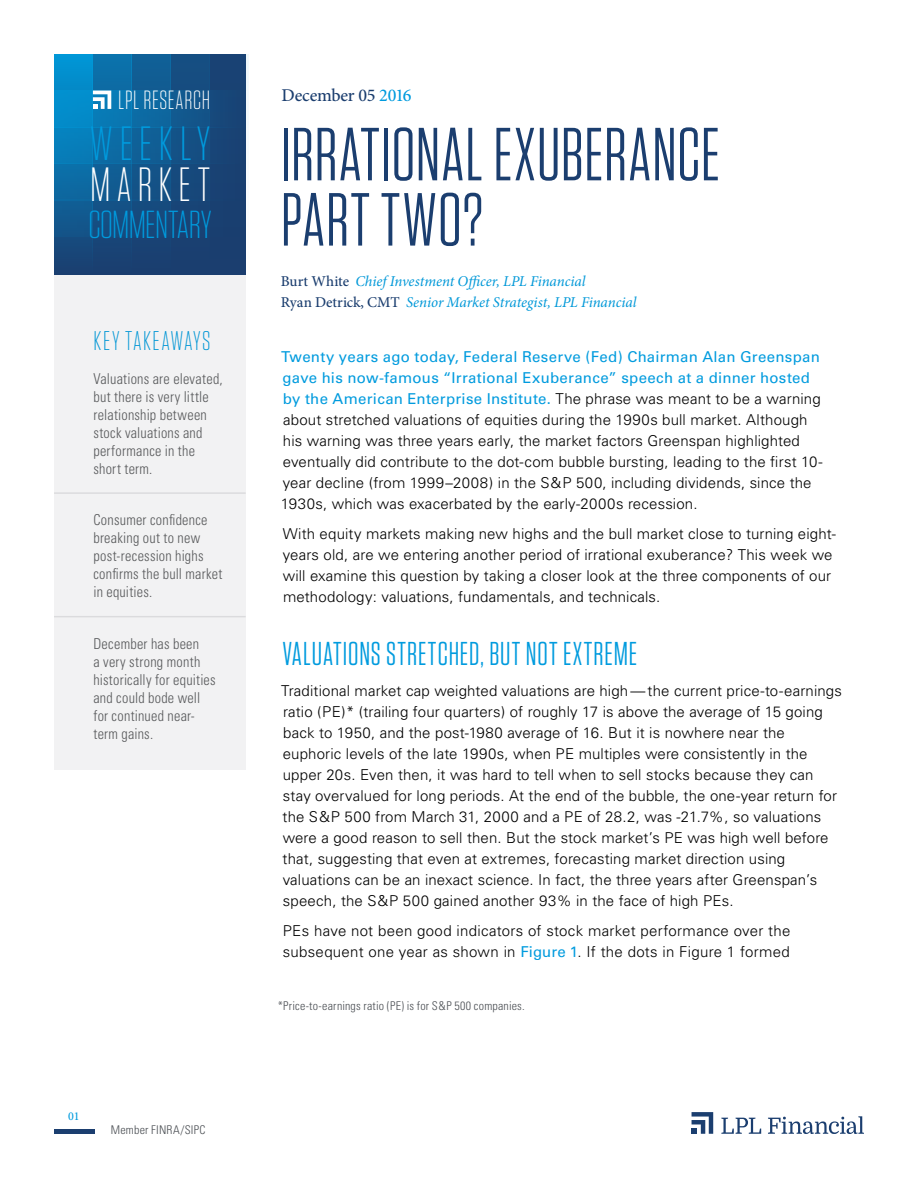
<style>
.page{position:relative;width:918px;height:1188px;background:#fff}
.page>*{position:absolute;margin:0;border:0;box-sizing:border-box;transform-origin:0 0}
.t1{font:75px/65.2px "Tungsten Narrow";letter-spacing:.01em;color:#1b3e6f}
.t2{font:300 48px "Tungsten Narrow";letter-spacing:.13em;color:#fff}
.t3{font:300 48px "Tungsten Narrow";letter-spacing:.135em;color:#009bde;scale:1.04 1}
.t4{font:300 39px "Tungsten Narrow";letter-spacing:-.015em;color:#009bde;scale:1.04 1}
.t5{font:33px "Tungsten Narrow";letter-spacing:.03em;color:#009bde}
.t6{font:300 27px "Tungsten Narrow";letter-spacing:.055em;color:#0497d5;scale:1.04 1}
.t7{font:300 26.25px "Tungsten Narrow";letter-spacing:.025em;color:#fff}
.t8{font:500 18px "Minion Pro";letter-spacing:-.015em;color:#1b3e6f}
.t9{font:300 15px/21px "Univers";letter-spacing:.01em;color:#000}
.t10{font:300 condensed 15px/18px "Univers";letter-spacing:.015em;color:#58595b;scale:.95 1}
.t11{font:italic 15px/21.5px "Minion Pro";letter-spacing:-.005em;color:#0098d8}
.t12{font:300 condensed 12px "Univers";letter-spacing:.015em;color:#4b4f54}
.t13{font:500 12px "Minion Pro";color:#009bde}
.s1{color:#009bde}
.s2{font-weight:500;font-style:normal;color:#1b3e6f}
.s3{font-weight:400;color:#009bde}
</style>
<div class="page">
<svg style="left:93px;top:54px;width:39px;height:221px;background:#106198"></svg>
<div style="left:209px;top:54px;width:39px;height:220px;background:#194274"></div>
<svg style="left:171px;top:54px;width:38px;height:221px;background:#164b7f"></svg>
<svg style="left:132px;top:54px;width:39px;height:221px;background:#12578d"></svg>
<svg style="left:54px;top:54px;width:39px;height:221px;background:#0975af"></svg>
<div style="left:54px;top:164px;width:194px;height:36px;background:linear-gradient(to right,#0769a3,#244371)"></div>
<div style="left:54px;top:200px;width:194px;height:37px;background:linear-gradient(to right,#0d568d,#244372)"></div>
<div style="left:54px;top:127px;width:194px;height:37px;background:linear-gradient(to right,#017fbd,#244472)"></div>
<svg style="left:93px;top:91px;width:18px;height:18px"></svg>
<hr style="left:54px;top:1130px;width:40px;height:4px;background:#1b3e6f">
<svg style="left:692px;top:1112px;width:21px;height:22px"></svg>
<svg style="left:721px;top:1118px;width:40px;height:16px"></svg>
<svg style="left:768px;top:1116px;width:96px;height:18px"></svg>
<hr style="left:56px;top:369px;width:195px;height:2px;background:#4b4f54">
<div style="left:54px;top:275px;width:192px;height:495px;background:#efeff0"></div>
<hr style="left:54px;top:616px;width:192px;height:1px;background:#4b4f54">
<hr style="left:54px;top:492px;width:192px;height:2px;background:#4b4f54">
<h3 class="t7" style="left:118px;top:87px;width:93px">LPL RESEARCH</h3>
<h2 class="t3" style="left:90px;top:120px;width:117px">WEEKLY</h2>
<h2 class="t2" style="left:90px;top:161px;width:121px">MARKET</h2>
<h3 class="t4" style="left:88px;top:205px;width:120px">COMMENTARY</h3>
<h3 class="t6" style="left:93px;top:327px;width:114px">KEY TAKEAWAYS</h3>
<p class="t10" style="left:93px;top:369px;width:137px">Valuations are elevated, but there is very little relationship between stock valuations and performance in the short term.</p>
<p class="t10" style="left:93px;top:511px;width:137px">Consumer confidence breaking out to new post-recession highs confirms the bull market in equities.</p>
<p class="t10" style="left:93px;top:635px;width:130px">December has been<br>a very strong month historically for equities and could bode well for continued near&shy;term gains.</p>
<p class="t13" style="left:68px;top:1108px;width:13px">01</p>
<p class="t12" style="left:111px;top:1123px;width:96px">Member FINRA/SIPC</p>
<p class="t8" style="left:282px;top:83px;width:131px">December 05 <span class="s1">2016</span></p>
<h1 class="t1" style="left:281px;top:124px;width:441px">IRRATIONAL EXUBERANCE<br>PART TWO?</h1>
<p class="t11" style="left:281px;top:270px;width:357px"><span class="s2">Burt White</span> Chief Investment Officer, LPL Financial<br><span class="s2">Ryan Detrick, CMT</span> Senior Market Strategist, LPL Financial</p>
<p class="t9" style="left:281px;top:346px;width:543px"><span class="s3">Twenty years ago today, Federal Reserve (Fed) Chairman Alan Greenspan gave his now-famous “Irrational Exuberance” speech at a dinner hosted by the American Enterprise Institute.</span> The phrase was meant to be a warning about stretched valuations of equities during the 1990s bull market. Although his warning was three years early, the market factors Greenspan highlighted eventually did contribute to the dot-com bubble bursting, leading to the first 10- year decline (from 1999–2008) in the S&amp;P 500, including dividends, since the 1930s, which was exacerbated by the early-2000s recession.</p>
<p class="t9" style="left:283px;top:523px;width:555px">With equity markets making new highs and the bull market close to turning eight&shy;years old, are we entering another period of irrational exuberance? This week we will examine this question by taking a closer look at the three components of our methodology: valuations, fundamentals, and technicals.</p>
<h3 class="t5" style="left:282px;top:637px;width:356px">VALUATIONS STRETCHED, BUT NOT EXTREME</h3>
<p class="t9" style="left:281px;top:680px;width:562px">Traditional market cap weighted valuations are high—the current price-to-earnings ratio (PE)* (trailing four quarters) of roughly 17 is above the average of 15 going back to 1950, and the post-1980 average of 16. But it is nowhere near the euphoric levels of the late 1990s, when PE multiples were consistently in the upper 20s. Even then, it was hard to tell when to sell stocks because they can stay overvalued for long periods. At the end of the bubble, the one-year return for the S&amp;P 500 from March 31, 2000 and a PE of 28.2, was -21.7%, so valuations were a good reason to sell then. But the stock market’s PE was high well before that, suggesting that even at extremes, forecasting market direction using valuations can be an inexact science. In fact, the three years after Greenspan’s speech, the S&amp;P 500 gained another 93% in the face of high PEs.</p>
<p class="t9" style="left:283px;top:920px;width:509px">PEs have not been good indicators of stock market performance over the subsequent one year as shown in <span class="s3">Figure 1</span>. If the dots in Figure 1 formed</p>
<p class="t12" style="left:278px;top:998px;width:249px">*Price-to-earnings ratio (PE) is for S&amp;P 500 companies.</p>
</div>
